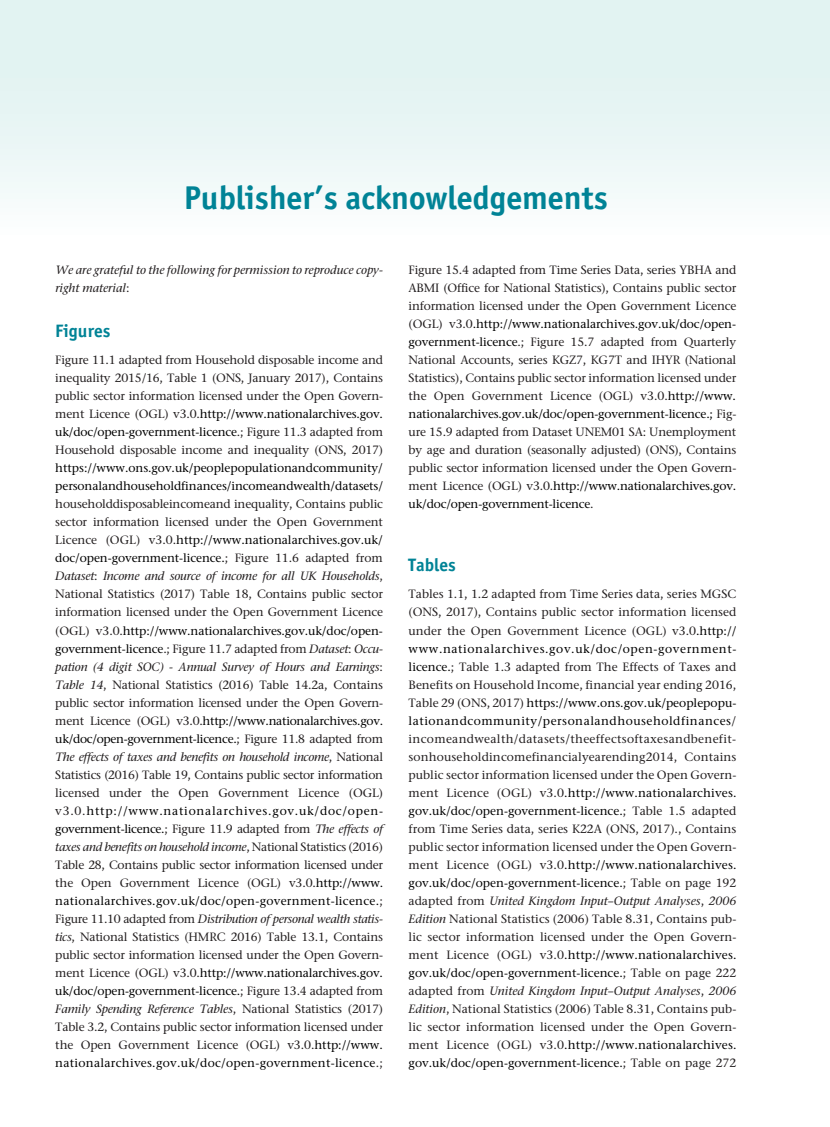
<style>
.page{position:relative;width:830px;height:1127px;background:#fff}
.page>*{position:absolute;margin:0;border:0;box-sizing:border-box;transform-origin:0 0}
.t1{font:700 33px "Officina Sans ITC Pro";color:#008396}
.t2{font:700 18px "Officina Sans ITC Pro";letter-spacing:.005em;color:#008396}
.t3{font:500 12px/18px "Stone Serif ITC Pro";letter-spacing:-.01em;color:#231f20;text-align:justify}
.t4{font:500 12px/18px "Stone Serif ITC Pro";letter-spacing:-.01em;color:#000}
.t5{font:italic 500 12px/18px "Stone Serif ITC Pro";color:#231f20}
.s1{font-style:normal}
.s2{color:#000}
.s3{font-style:italic}
</style>
<div class="page">
<div style="left:0;top:0;width:829px;height:234px;background:linear-gradient(to bottom,#dcf0ef,#f8fcfc)"></div>
<h1 class="t1" style="left:184px;top:177px;width:425px">Publisher’s acknowledgements</h1>
<p class="t5" style="left:55px;top:261px;width:329px">We are grateful to the following for permission to reproduce copy&shy;right material<span class="s1">:</span></p>
<h2 class="t2" style="left:55px;top:320px;width:57px">Figures</h2>
<p class="t3" style="left:55px;top:351px;width:329px">Figure 11.1 adapted from Household disposable income and inequality 2015/16, Table 1 (ONS, January 2017), Contains public sector information licensed under the Open Govern&shy;ment Licence (OGL) v3.0.<span class="s2">http://www.nationalarchives.gov. uk/doc/open-government-licence</span>. ; Figure 11.3 adapted from Household disposable income and inequality (ONS, 2017)</p>
<p class="t4" style="left:55px;top:459px;width:329px">https://www.ons.gov.uk/peoplepopulationandcommunity/ personalandhouseholdfinances/incomeandwealth/datasets/</p>
<p class="t3" style="left:55px;top:495px;width:329px">householddisposableincomeand inequality , Contains public sector information licensed under the Open Government Licence (OGL) v3.0.<span class="s2">http://www.nationalarchives.gov.uk/ doc/open-government-licence.</span> ; Figure 11.6 adapted from <span class="s3">Dataset</span>: <span class="s3">Income and source of income for all UK Households</span>, National Statistics (2017) Table 18, Contains public sector information licensed under the Open Government Licence (OGL) v3.0.<span class="s2">http://www.nationalarchives.gov.uk/doc/open&shy;government-licence</span>.; Figure 11.7 adapted from <span class="s3">Dataset</span>: <span class="s3">Occu&shy;pation (4 digit SOC) - Annual Survey of Hours and Earnings</span>:<br><span class="s3">Table 14</span>, National Statistics (2016) Table 14.2a , Contains public sector information licensed under the Open Govern&shy;ment Licence (OGL) v3.0.<span class="s2">http://www.nationalarchives.gov. uk/doc/open-government-licence.</span> ; Figure 11.8 adapted from <span class="s3">The effects of taxes and benefits on household income</span>, National Statistics (2016) Table 19, Contains public sector information licensed under the Open Government Licence (OGL) v3.0.<span class="s2">http://www.nationalarchives.gov.uk/doc/open&shy;government-licence.</span> ; Figure 11.9 adapted from <span class="s3">The effects of taxes and benefits on household income</span>, National Statistics (2016)<br>Table 28, Contains public sector information licensed under the Open Government Licence (OGL) v3.0.<span class="s2">http://www. nationalarchives.gov.uk/doc/open-government-licence.</span> ; Figure 11.10 adapted from <span class="s3">Distribution of personal wealth statis&shy;tics</span>, National Statistics (HMRC 2016) Table 13.1 , Contains public sector information licensed under the Open Govern&shy;ment Licence (OGL) v3.0.<span class="s2">http://www.nationalarchives.gov. uk/doc/open-government-licence.</span> ; Figure 13.4 adapted from <span class="s3">Family Spending Reference Tables</span>, National Statistics (2017)<br>Table 3.2 , Contains public sector information licensed under the Open Government Licence (OGL) v3.0.<span class="s2">http://www. nationalarchives.gov.uk/doc/open-government-licence</span>. ;</p>
<p class="t3" style="left:408px;top:261px;width:329px">Figure 15.4 adapted from Time Series Data, series YBHA and ABMI (Office for National Statistics), Contains public sector information licensed under the Open Government Licence (OGL) v3.0<span class="s2">.http://www.nationalarchives.gov.uk/doc/open&shy;government-licence</span>. ; Figure 15.7 adapted from Quarterly National Accounts, series KGZ7, KG7T and IHYR (National Statistics), Contains public sector information licensed under the Open Government Licence (OGL) v3.0.<span class="s2">http://www. nationalarchives.gov.uk/doc/open-government-licence. ;</span> Fig&shy;ure 15.9 adapted from Dataset UNEM01 SA: Unemployment by age and duration (seasonally adjusted) (ONS), Contains public sector information licensed under the Open Govern&shy;ment Licence (OGL) v3.0.<span class="s2">http://www.nationalarchives.gov. uk/doc/open-government-licence</span> .</p>
<h2 class="t2" style="left:408px;top:554px;width:49px">Tables</h2>
<p class="t3" style="left:408px;top:585px;width:329px">Tables 1.1 , 1.2 adapted from Time Series data, series MGSC (ONS, 2017), Contains public sector information licensed under the Open Government Licence (OGL) v3.0<span class="s2">.http:// www.nationalarchives.gov.uk/doc/open-government&shy;licence.</span> ; Table 1.3 adapted from The Effects of Taxes and Benefits on Household Income, financial year ending 2016, Table 29 (ONS, 2017) <span class="s2">https://www.ons.gov.uk/peoplepopu&shy;lationandcommunity/personalandhouseholdfinances</span>/ incomeandwealth/datasets/theeffectsoftaxesandbenefit&shy;sonhouseholdincomefinancialyearending2014 , Contains public sector information licensed under the Open Govern&shy;ment Licence (OGL) v3.0<span class="s2">.http://www.nationalarchives. gov.uk/doc/open-government-licence.</span> ; Table 1.5 adapted from Time Series data, series K22A (ONS, 2017)., Contains public sector information licensed under the Open Govern&shy;ment Licence (OGL) v3.0<span class="s2">.http://www.nationalarchives. gov.uk/doc/open-government-licence.</span> ; Table on page 192 adapted from <span class="s3">United Kingdom Input–Output Analyses</span>, <span class="s3">2006<br>Edition</span> National Statistics (2006) Table 8.31 , Contains pub&shy;lic sector information licensed under the Open Govern&shy;ment Licence (OGL) v3.0<span class="s2">.http://www.nationalarchives. gov.uk/doc/open-government-licence.</span> ; Table on page 222 adapted from <span class="s3">United Kingdom Input–Output Analyses</span>, <span class="s3">2006<br>Edition</span>, National Statistics (2006) Table 8.31 , Contains pub&shy;lic sector information licensed under the Open Govern&shy;ment Licence (OGL) v3.0<span class="s2">.http://www.nationalarchives. gov.uk/doc/open-government-licence.</span> ; Table on page 272</p>
</div>
